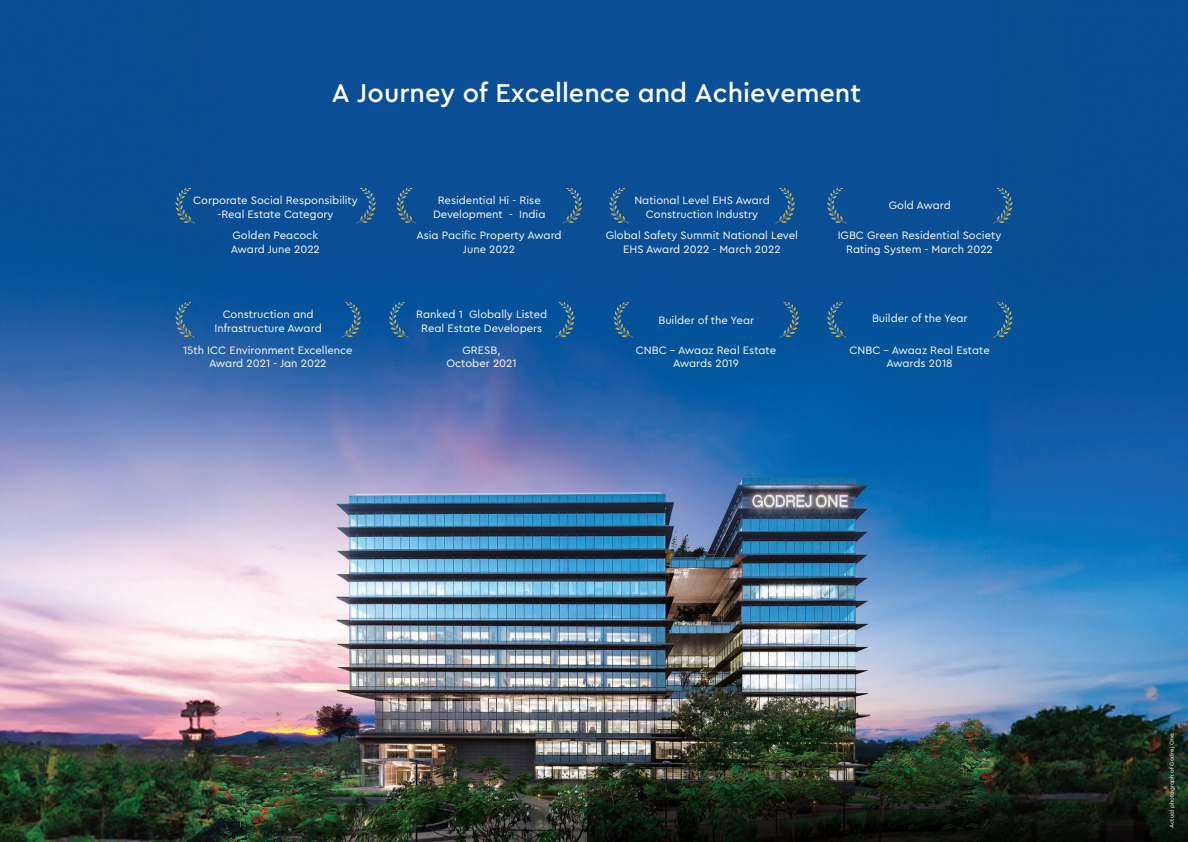
<style>
.page{position:relative;width:1188px;height:842px;background:#fff}
.page>*{position:absolute;margin:0;border:0;box-sizing:border-box;transform-origin:0 0}
.t1{font:500 27px "Cera Godrej Interio";color:#fff}
.t2{font:11.2px/13.5px "Cera Godrej Interio";color:#fff;text-align:center}
.t3{font:6px "Cera Godrej Interio";color:#fff}
</style>
<div class="page">
<img style="left:0;top:0;width:1188px;height:842px">
<svg style="left:587px;top:760px;width:601px;height:82px;background:#172014"></svg>
<svg style="left:175px;top:188px;width:20px;height:36px"></svg>
<svg style="left:356px;top:188px;width:20px;height:36px"></svg>
<svg style="left:397px;top:188px;width:19px;height:36px"></svg>
<svg style="left:562px;top:188px;width:20px;height:36px"></svg>
<svg style="left:609px;top:188px;width:20px;height:36px"></svg>
<svg style="left:775px;top:188px;width:20px;height:36px"></svg>
<svg style="left:827px;top:188px;width:20px;height:36px"></svg>
<svg style="left:993px;top:188px;width:20px;height:36px"></svg>
<svg style="left:389px;top:302px;width:20px;height:36px"></svg>
<svg style="left:555px;top:302px;width:20px;height:36px"></svg>
<svg style="left:175px;top:302px;width:20px;height:36px"></svg>
<svg style="left:341px;top:302px;width:20px;height:36px"></svg>
<svg style="left:614px;top:302px;width:19px;height:36px"></svg>
<svg style="left:779px;top:302px;width:20px;height:36px"></svg>
<svg style="left:827px;top:302px;width:20px;height:36px"></svg>
<svg style="left:993px;top:302px;width:20px;height:36px"></svg>
<h1 class="t1" style="left:332px;top:75px;width:531px">A Journey of Excellence and Achievement</h1>
<p class="t2" style="left:193px;top:193px;width:166px">Corporate Social Responsibility -Real Estate Category</p>
<p class="t2" style="left:433px;top:193px;width:114px">Residential Hi - Rise<br>Development - India</p>
<p class="t2" style="left:634px;top:193px;width:137px">National Level EHS Award<br>Construction Industry</p>
<p class="t2" style="left:889px;top:198px;width:63px">Gold Award</p>
<p class="t2" style="left:231px;top:228px;width:91px;text-align:left">Golden Peacock<br>Award June 2022</p>
<p class="t2" style="left:416px;top:228px;width:147px">Asia Pacific Property Award<br>June 2022</p>
<p class="t2" style="left:606px;top:228px;width:194px">Global Safety Summit National Level<br>EHS Award 2022 - March 2022</p>
<p class="t2" style="left:838px;top:228px;width:165px">IGBC Green Residential Society<br>Rating System - March 2022</p>
<p class="t2" style="left:215px;top:307px;width:109px">Construction and<br>Infrastructure Award</p>
<p class="t2" style="left:416px;top:307px;width:132px">Ranked 1 Globally Listed<br>Real Estate Developers</p>
<p class="t2" style="left:658px;top:312px;width:97px">Builder of the Year</p>
<p class="t2" style="left:872px;top:311px;width:97px">Builder of the Year</p>
<p class="t2" style="left:183px;top:342px;width:171px">15th ICC Environment Excellence<br>Award 2021 - Jan 2022</p>
<p class="t2" style="left:446px;top:342px;width:72px">GRESB,<br>October 2021</p>
<p class="t2" style="left:636px;top:342px;width:142px">CNBC – Awaaz Real Estate<br>Awards 2019</p>
<p class="t2" style="left:849px;top:342px;width:142px">CNBC – Awaaz Real Estate<br>Awards 2018</p>
<p class="t3" style="left:1168px;top:828px;width:97px;rotate:-90deg">Actual photograph of Godrej One.</p>
</div>
